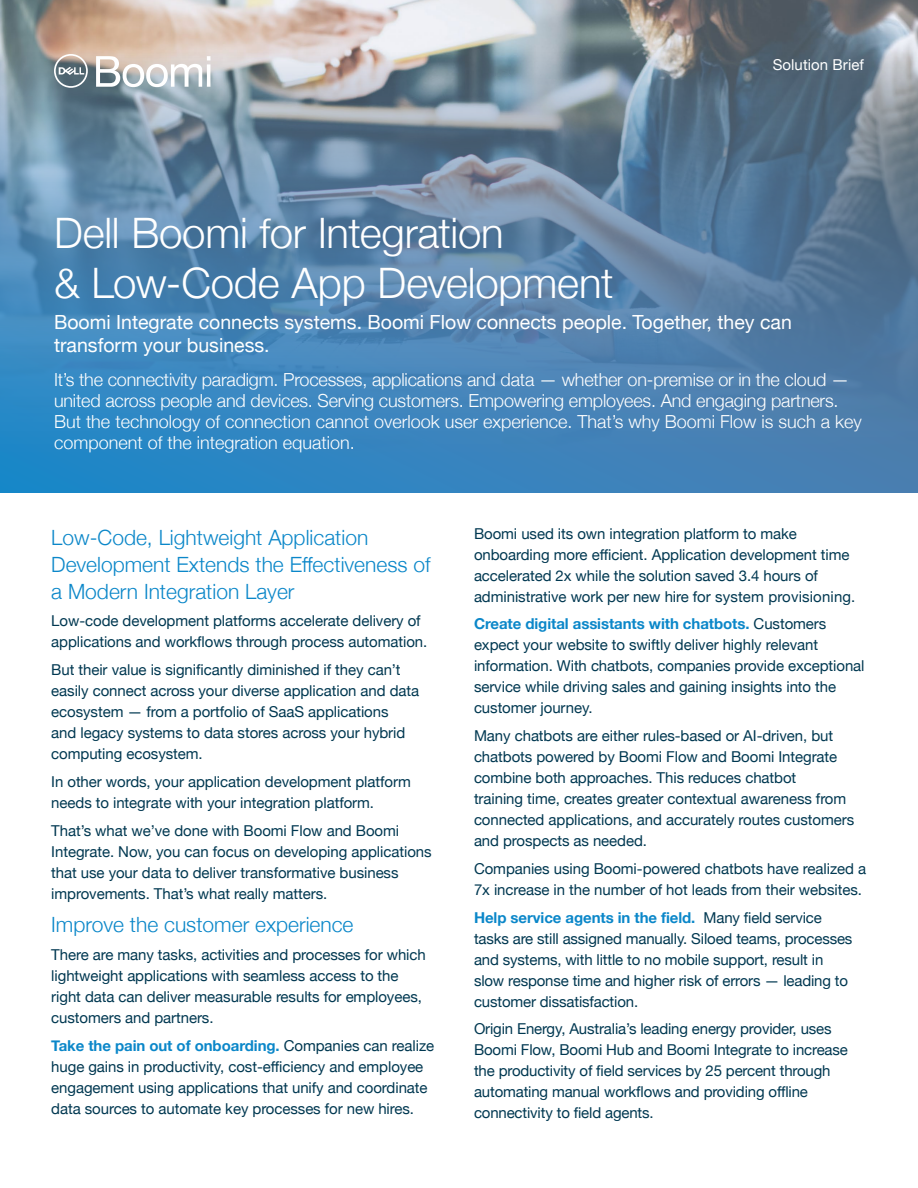
<style>
.page{position:relative;width:918px;height:1188px;background:#fff}
.page>*{position:absolute;margin:0;border:0;box-sizing:border-box;transform-origin:0 0}
.t1{font:300 42px/50.4px "Helvetica Neue";letter-spacing:-.005em;color:#fff}
.t2{font:300 21px/27px "Helvetica Neue";color:#0b87c9}
.t3{font:19.5px/23.4px "Helvetica Neue";color:#fff}
.t4{font:300 18px/21px "Helvetica Neue";letter-spacing:-.01em;color:#fff}
.t5{font:15px/21px "Helvetica Neue";letter-spacing:-.005em;color:#003851}
.t6{font:15px "Helvetica Neue";letter-spacing:.005em;color:#fff}
.s1{font-weight:700;color:#0b87c9}
</style>
<div class="page">
<img style="left:0;top:0;width:918px;height:492px">
<svg style="left:54px;top:54px;width:34px;height:34px"></svg>
<svg style="left:96px;top:56px;width:114px;height:31px"></svg>
<p class="t6" style="left:773px;top:54px;width:93px">Solution Brief</p>
<h1 class="t1" style="left:54px;top:205px;width:561px">Dell Boomi for Integration<br>&amp; Low-Code App Development</h1>
<h3 class="t3" style="left:54px;top:311px;width:739px">Boomi Integrate connects systems. Boomi Flow connects people. Together, they can transform your business.</h3>
<p class="t4" style="left:54px;top:368px;width:809px">It’s the connectivity paradigm. Processes, applications and data — whether on-premise or in the cloud — united across people and devices. Serving customers. Empowering employees. And engaging partners.<br>But the technology of connection cannot overlook user experience. That’s why Boomi Flow is such a key component of the integration equation.</p>
<h2 class="t2" style="left:51px;top:522px;width:381px">Low-Code, Lightweight Application<br>Development Extends the Effectiveness of a Modern Integration Layer</h2>
<p class="t5" style="left:51px;top:611px;width:378px">Low-code development platforms accelerate delivery of applications and workflows through process automation.</p>
<p class="t5" style="left:51px;top:660px;width:369px">But their value is significantly diminished if they can’t easily connect across your diverse application and data ecosystem — from a portfolio of SaaS applications<br>and legacy systems to data stores across your hybrid computing ecosystem.</p>
<p class="t5" style="left:51px;top:772px;width:361px">In other words, your application development platform needs to integrate with your integration platform.</p>
<p class="t5" style="left:51px;top:821px;width:382px">That’s what we’ve done with Boomi Flow and Boomi Integrate. Now, you can focus on developing applications that use your data to deliver transformative business improvements. That’s what really matters.</p>
<h2 class="t2" style="left:51px;top:910px;width:304px">Improve the customer experience</h2>
<p class="t5" style="left:51px;top:945px;width:376px">There are many tasks, activities and processes for which lightweight applications with seamless access to the right data can deliver measurable results for employees, customers and partners.</p>
<p class="t5" style="left:51px;top:1036px;width:384px"><span class="s1">Take the pain out of onboarding.</span> Companies can realize huge gains in productivity, cost-efficiency and employee engagement using applications that unify and coordinate data sources to automate key processes for new hires.</p>
<p class="t5" style="left:474px;top:524px;width:383px">Boomi used its own integration platform to make onboarding more efficient. Application development time accelerated 2x while the solution saved 3.4 hours of administrative work per new hire for system provisioning.</p>
<p class="t5" style="left:474px;top:614px;width:392px"><span class="s1">Create digital assistants with chatbots.</span> Customers expect your website to swiftly deliver highly relevant information. With chatbots, companies provide exceptional service while driving sales and gaining insights into the customer journey.</p>
<p class="t5" style="left:474px;top:726px;width:382px">Many chatbots are either rules-based or AI-driven, but chatbots powered by Boomi Flow and Boomi Integrate combine both approaches. This reduces chatbot<br>training time, creates greater contextual awareness from connected applications, and accurately routes customers and prospects as needed.</p>
<p class="t5" style="left:474px;top:859px;width:394px">Companies using Boomi-powered chatbots have realized a<br>7x increase in the number of hot leads from their websites.</p>
<p class="t5" style="left:474px;top:908px;width:380px"><span class="s1">Help service agents in the field.</span> Many field service tasks are still assigned manually. Siloed teams, processes and systems, with little to no mobile support, result in slow response time and higher risk of errors — leading to customer dissatisfaction.</p>
<p class="t5" style="left:474px;top:1019px;width:375px">Origin Energy, Australia’s leading energy provider, uses Boomi Flow, Boomi Hub and Boomi Integrate to increase the productivity of field services by 25 percent through automating manual workflows and providing offline connectivity to field agents.</p>
</div>
